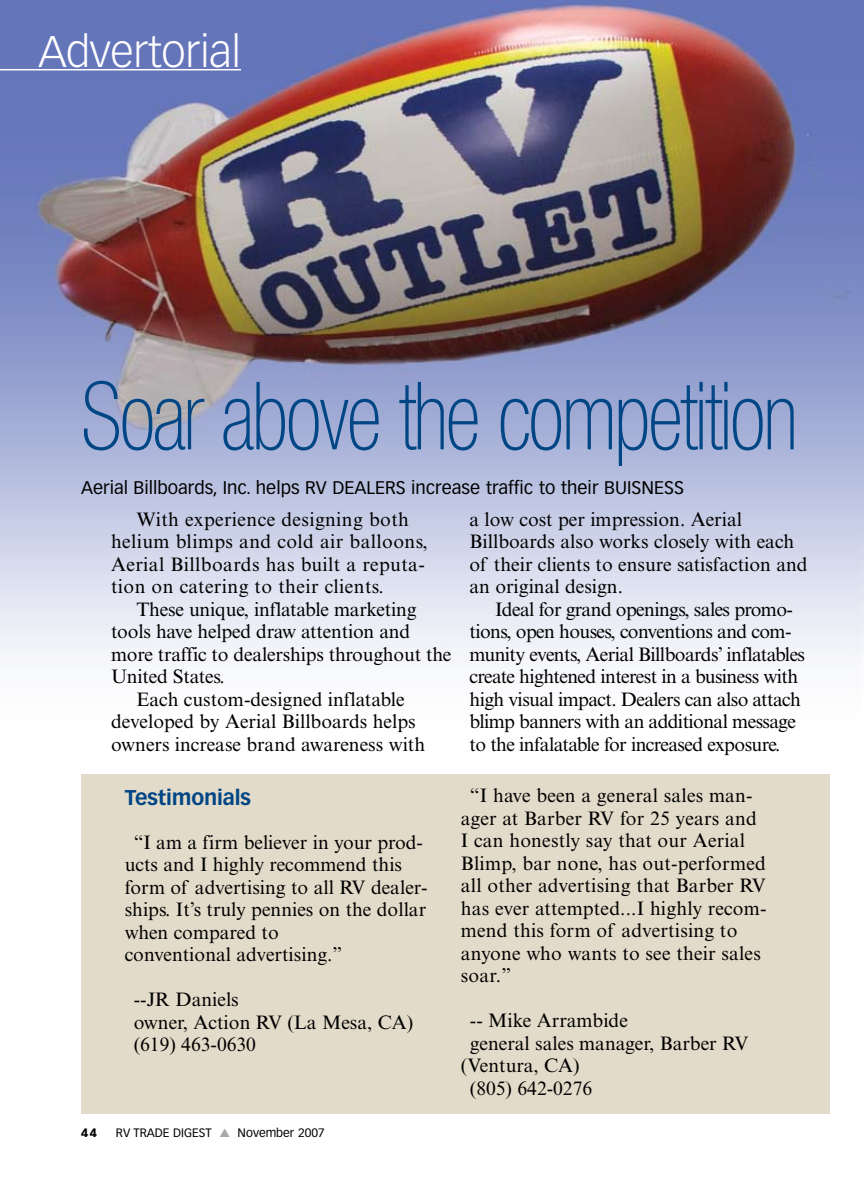
<style>
.page{position:relative;width:864px;height:1188px;background:#fff}
.page>*{position:absolute;margin:0;border:0;box-sizing:border-box;transform-origin:0 0}
.t1{font:100 condensed 94.5px "Helvetica Neue LT Std";letter-spacing:-.03em;color:#004685;scale:.9 1}
.t2{font:300 43.5px "Vectora LT Std";letter-spacing:-.01em;color:#fff}
.t3{font:700 21px "Vectora LT Std";letter-spacing:-.01em;color:#004685}
.t4{font:19.5px/22.5px "Times New Roman MT Std";color:#000}
.t5{font:19.5px/22.5px "Times New Roman MT Std";letter-spacing:-.03em;color:#000}
.t6{font:19.5px/22.5px "Times New Roman MT Std";letter-spacing:.02em;color:#000}
.t7{font:18px "Vectora LT Std";color:#000}
.t8{font:12px "Vectora LT Std";color:#000}
.t9{font:900 12px "Vectora LT Std";color:#000}
.s1{color:#a7a9ac}
</style>
<div class="page">
<div style="left:81px;top:774px;width:748px;height:339px;background:#e3dbc9"></div>
<img style="left:0;top:0;width:864px;height:872px">
<hr style="left:0;top:69px;width:241px;height:1px;background:#fff">
<h2 class="t2" style="left:38px;top:26px;width:204px">Advertorial</h2>
<h1 class="t1" style="left:81px;top:363px;width:798px">Soar above the competition</h1>
<p class="t7" style="left:81px;top:477px;width:605px">Aerial Billboards, Inc. helps RV DEALERS increase traffic to their BUISNESS</p>
<p class="t6" style="left:111px;top:508px;width:318px;text-indent:26px">With experience designing both helium blimps and cold air balloons, Aerial Billboards has built a reputa&shy;tion on catering to their clients.</p>
<p class="t4" style="left:136px;top:598px;width:282px">These unique, inflatable marketing</p>
<p class="t4" style="left:111px;top:621px;width:301px">tools have helped draw attention and</p>
<p class="t4" style="left:111px;top:643px;width:342px">more traffic to dealerships throughout the</p>
<p class="t4" style="left:111px;top:666px;width:115px">United States.</p>
<p class="t4" style="left:136px;top:688px;width:270px">Each custom-designed inflatable</p>
<p class="t4" style="left:111px;top:711px;width:306px">developed by Aerial Billboards helps</p>
<p class="t4" style="left:111px;top:733px;width:316px">owners increase brand awareness with</p>
<p class="t4" style="left:470px;top:508px;width:340px">a low cost per impression. Aerial Billboards also works closely with each of their clients to ensure satisfaction and an original design.</p>
<p class="t5" style="left:470px;top:598px;width:337px;text-indent:26px">Ideal for grand openings, sales promo&shy;tions, open houses, conventions and com&shy;munity events, Aerial Billboards’ inflatables create hightened interest in a business with high visual impact. Dealers can also attach blimp banners with an additional message to the infalatable for increased exposure.</p>
<p class="t3" style="left:125px;top:784px;width:128px">Testimonials</p>
<p class="t4" style="left:125px;top:831px;width:304px;text-indent:9px">“I am a firm believer in your prod&shy;ucts and I highly recommend this form of advertising to all RV dealer&shy;ships. It’s truly pennies on the dollar when compared to<br>conventional advertising.”</p>
<p class="t4" style="left:134px;top:988px;width:281px">--JR Daniels<br>owner, Action RV (La Mesa, CA) (619) 463-0630</p>
<p class="t9" style="left:81px;top:1125px;width:18px">44</p>
<p class="t8" style="left:116px;top:1125px;width:210px">RV TRADE DIGEST <span class="s1">▲</span> November 2007</p>
<p class="t4" style="left:461px;top:784px;width:307px;text-indent:9px">“I have been a general sales man&shy;ager at Barber RV for 25 years and<br>I can honestly say that our Aerial<br>Blimp, bar none, has out-performed all other advertising that Barber RV has ever attempted...I highly recom&shy;mend this form of advertising to anyone who wants to see their sales soar.”</p>
<p class="t4" style="left:470px;top:1009px;width:160px">-- Mike Arrambide</p>
<p class="t4" style="left:470px;top:1032px;width:280px">general sales manager, Barber RV</p>
<p class="t4" style="left:461px;top:1054px;width:120px">(Ventura, CA)</p>
<p class="t4" style="left:470px;top:1077px;width:124px">(805) 642-0276</p>
</div>
